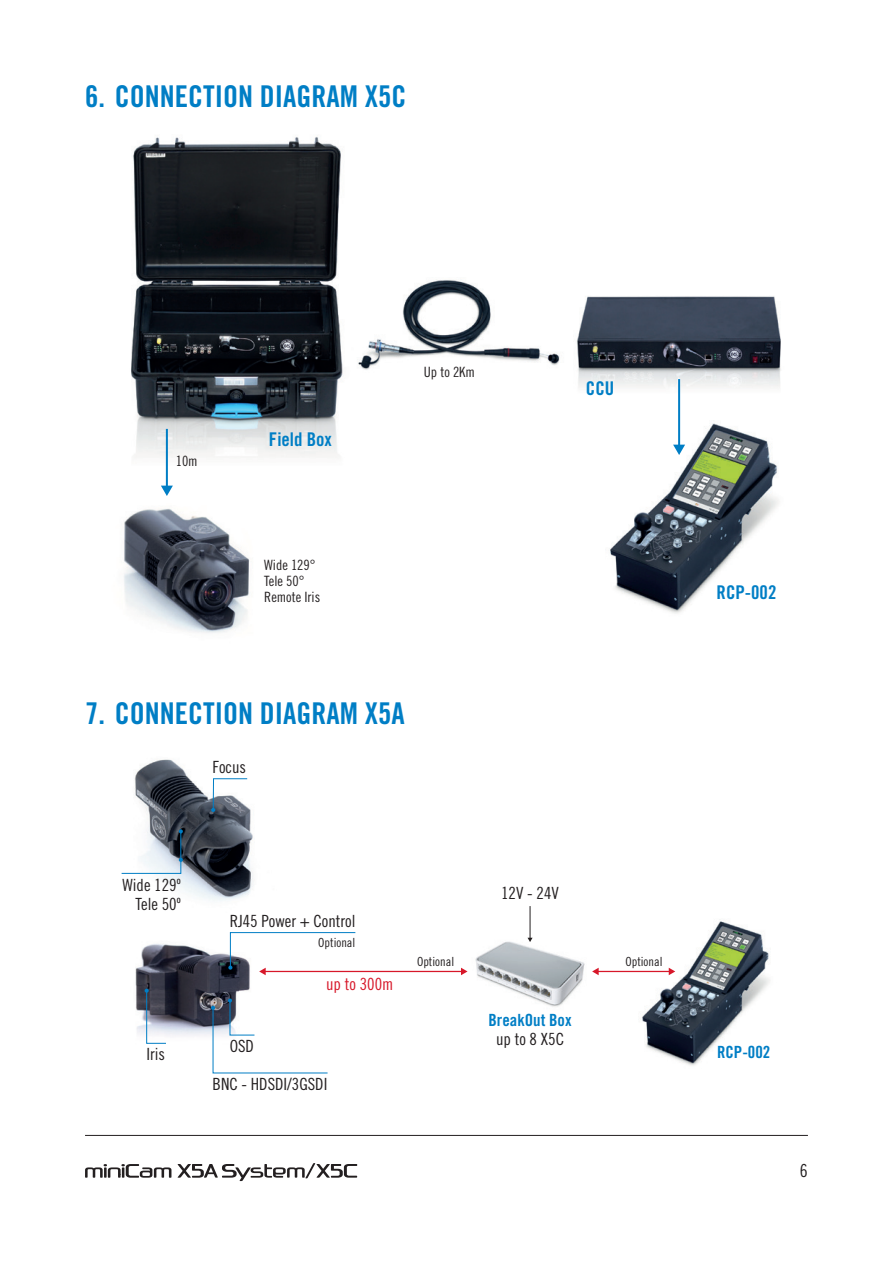
<style>
.page{position:relative;width:893px;height:1263px;background:#fff}
.page>*{position:absolute;margin:0;border:0;box-sizing:border-box;transform-origin:0 0}
.t1{font:30px "Trade Gothic LT Std Bd Cn 20";color:#007ec5}
.t2{font:18.9px "Trade Gothic LT Std Bd Cn 20";color:#007ec5}
.t3{font:18px "Trade Gothic LT Std Cn 18";color:#231f20}
.t4{font:16.8px/18.5px "Trade Gothic LT Std Cn 18";color:#231f20;text-align:right}
.t5{font:16.8px "Trade Gothic LT Std Bd Cn 20";color:#007ec5}
.t6{font:16.8px "Trade Gothic LT Std Cn 18";color:#d71729}
.t7{font:14.1px/16px "Trade Gothic LT Std Cn 18";color:#231f20}
.t8{font:12.6px "Trade Gothic LT Std Cn 18";color:#231f20}
</style>
<div class="page">
<hr style="left:85px;top:1135px;width:723px;height:1px;background:#231f20">
<svg style="left:85px;top:1164px;width:86px;height:14px"></svg>
<svg style="left:177px;top:1163px;width:180px;height:18px"></svg>
<img style="left:124px;top:508px;width:126px;height:125px">
<img style="left:131px;top:137px;width:212px;height:349px">
<img style="left:358px;top:280px;width:202px;height:90px">
<img style="left:576px;top:296px;width:205px;height:112px">
<img style="left:610px;top:418px;width:169px;height:196px">
<hr style="left:678px;top:379px;width:2px;height:67px;background:#007ec5">
<svg style="left:673px;top:445px;width:12px;height:10px"></svg>
<hr style="left:166px;top:429px;width:2px;height:58px;background:#007ec5">
<svg style="left:161px;top:486px;width:12px;height:10px"></svg>
<img style="left:621px;top:919px;width:149px;height:147px">
<img style="left:475px;top:935px;width:110px;height:72px">
<img style="left:135px;top:943px;width:115px;height:93px">
<img style="left:134px;top:759px;width:120px;height:142px">
<hr style="left:598px;top:971px;width:72px;height:1px;background:#d71729">
<svg style="left:592px;top:968px;width:7px;height:7px"></svg>
<svg style="left:669px;top:968px;width:6px;height:7px"></svg>
<hr style="left:530px;top:906px;width:1px;height:32px;background:#231f20">
<svg style="left:527px;top:938px;width:6px;height:4px"></svg>
<hr style="left:265px;top:971px;width:197px;height:1px;background:#d71729">
<svg style="left:461px;top:968px;width:6px;height:7px"></svg>
<svg style="left:228px;top:932px;width:128px;height:43px"></svg>
<svg style="left:211px;top:778px;width:37px;height:34px"></svg>
<svg style="left:145px;top:988px;width:22px;height:56px"></svg>
<svg style="left:211px;top:998px;width:117px;height:76px"></svg>
<svg style="left:121px;top:829px;width:62px;height:45px"></svg>
<h1 class="t1" style="left:85px;top:78px;width:323px">6. CONNECTION DIAGRAM X5C</h1>
<p class="t7" style="left:176px;top:453px;width:24px">10m</p>
<p class="t2" style="left:269px;top:427px;width:64px">Field Box</p>
<p class="t7" style="left:264px;top:557px;width:57px">Wide 129°<br>Tele 50°<br>Remote Iris</p>
<p class="t7" style="left:424px;top:364px;width:53px">Up to 2Km</p>
<h1 class="t1" style="left:85px;top:695px;width:321px">7. CONNECTION DIAGRAM X5A</h1>
<p class="t4" style="left:213px;top:758px;width:35px">Focus</p>
<p class="t2" style="left:586px;top:377px;width:30px">CCU</p>
<p class="t4" style="left:123px;top:876px;width:60px">Wide 129º<br>Tele 50º</p>
<p class="t4" style="left:146px;top:1044px;width:20px">Iris</p>
<p class="t4" style="left:230px;top:912px;width:127px">RJ45 Power + Control</p>
<p class="t8" style="left:318px;top:935px;width:39px">Optional</p>
<p class="t6" style="left:326px;top:974px;width:69px">up to 300m</p>
<p class="t4" style="left:230px;top:1036px;width:26px">OSD</p>
<p class="t4" style="left:213px;top:1075px;width:116px">BNC - HDSDI/3GSDI</p>
<p class="t4" style="left:501px;top:884px;width:59px">12V - 24V</p>
<p class="t8" style="left:417px;top:954px;width:39px">Optional</p>
<p class="t8" style="left:625px;top:954px;width:39px">Optional</p>
<p class="t5" style="left:488px;top:1010px;width:85px">BreakOut Box</p>
<p class="t4" style="left:496px;top:1029px;width:70px">up to 8 X5C</p>
<p class="t2" style="left:717px;top:580px;width:61px">RCP-002</p>
<p class="t5" style="left:717px;top:1042px;width:55px">RCP-002</p>
<p class="t3" style="left:800px;top:1159px;width:9px">6</p>
</div>
